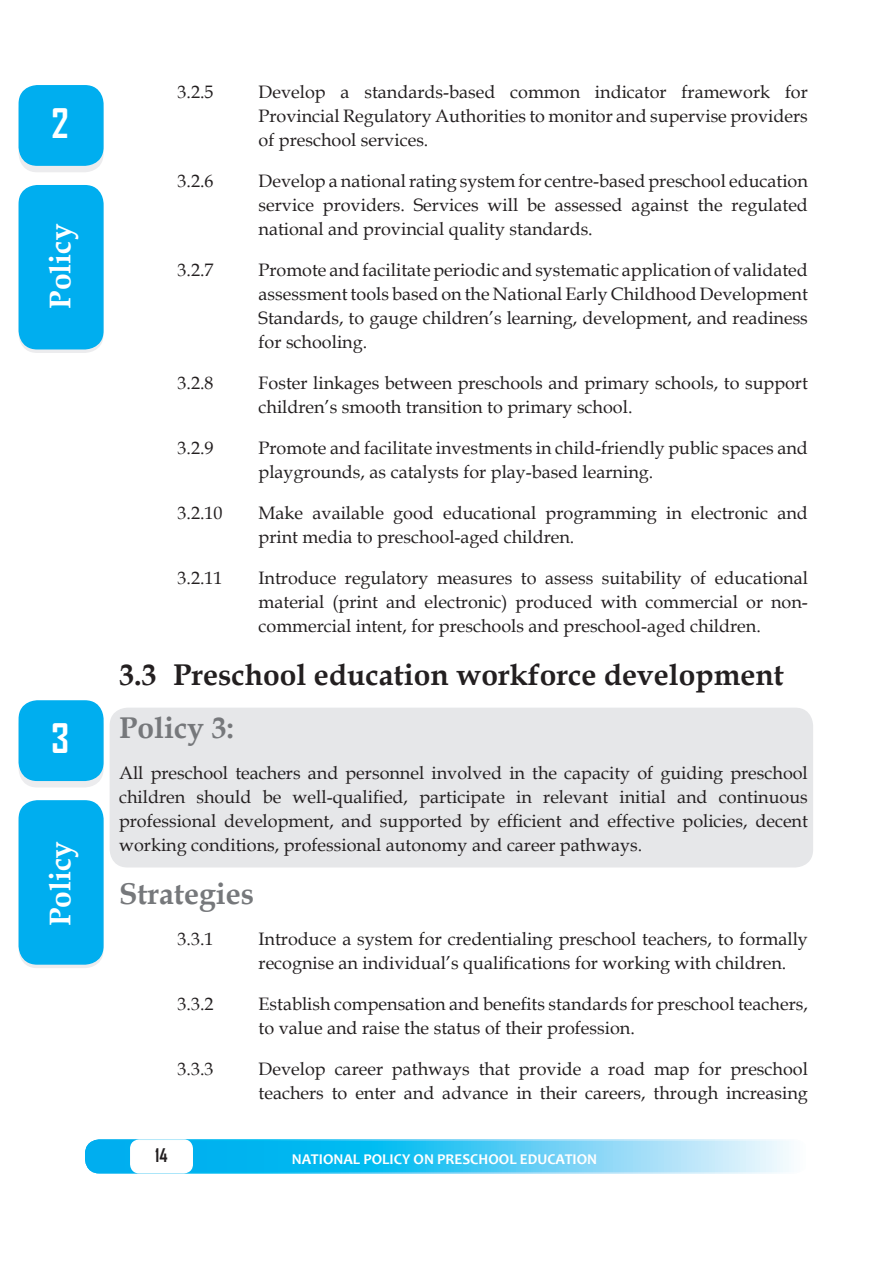
<style>
.page{position:relative;width:893px;height:1263px;background:#fff}
.page>*{position:absolute;margin:0;border:0;box-sizing:border-box;transform-origin:0 0}
.t1{font:700 39px "Agency FB";color:#fff}
.t2{font:700 30px "Book Antiqua";color:#231f20}
.t3{font:700 30px "Book Antiqua";color:#76787b}
.t4{font:700 30px "Book Antiqua";color:#fff}
.t5{font:18px/24px "Book Antiqua";color:#231f20}
.t6{font:700 18px "Agency FB";color:#231f20}
.t7{font:700 15px "Book Antiqua";color:#fff}
.t8{font:700 15px "Candara";color:#fff}
.s1{font-family:"Book Antiqua"}
</style>
<div class="page">
<div style="left:110px;top:708px;width:703px;height:159px;background:#e6e7e9;border-radius:18px"></div>
<svg style="left:86px;top:1142px;width:705px;height:31px;background:#51cbf4"></svg>
<div style="left:85px;top:1139px;width:723px;height:34px;border:2px solid #fff;border-radius:14px"></div>
<div style="left:131px;top:1140px;width:61px;height:33px;background:#fff;border-radius:9px"></div>
<div style="left:130px;top:1139px;width:63px;height:34px;border:2px solid #fff;border-radius:9px"></div>
<div style="left:19px;top:92px;width:84px;height:80px;background:#ececee;border-radius:18px"></div>
<div style="left:19px;top:91px;width:85px;height:81px;border:2px solid #ececee;border-radius:18px"></div>
<div style="left:19px;top:707px;width:84px;height:80px;background:#ececee;border-radius:18px"></div>
<div style="left:19px;top:707px;width:85px;height:80px;border:2px solid #ececee;border-radius:18px"></div>
<div style="left:19px;top:86px;width:84px;height:79px;background:#00aeef;border-radius:18px"></div>
<div style="left:19px;top:85px;width:85px;height:81px;border:2px solid #00aeef;border-radius:18px"></div>
<div style="left:19px;top:701px;width:84px;height:79px;background:#00aeef;border-radius:18px"></div>
<div style="left:19px;top:700px;width:85px;height:81px;border:2px solid #00aeef;border-radius:18px"></div>
<div style="left:19px;top:186px;width:84px;height:163px;background:#00aeef;border-radius:18px"></div>
<div style="left:19px;top:185px;width:85px;height:164px;border:2px solid #00aeef;border-radius:18px"></div>
<div style="left:19px;top:801px;width:84px;height:163px;background:#00aeef;border-radius:18px"></div>
<div style="left:19px;top:800px;width:85px;height:165px;border:2px solid #00aeef;border-radius:18px"></div>
<p class="t1" style="left:52px;top:99px;width:19px">2</p>
<p class="t4" style="left:40px;top:309px;width:86px;rotate:-90deg">Policy</p>
<p class="t1" style="left:51px;top:714px;width:19px">3</p>
<p class="t4" style="left:40px;top:926px;width:86px;rotate:-90deg">Policy</p>
<p class="t5" style="left:178px;top:80px;width:37px">3.2.5</p>
<p class="t5" style="left:259px;top:80px;width:551px;text-align:justify">Develop a standards-based common indicator framework for Provincial Regulatory Authorities to monitor and supervise providers of preschool services.</p>
<p class="t5" style="left:178px;top:169px;width:37px">3.2.6</p>
<p class="t5" style="left:259px;top:169px;width:551px;text-align:justify">Develop a national rating system for centre-based preschool education service providers. Services will be assessed against the regulated national and provincial quality standards.</p>
<p class="t5" style="left:178px;top:258px;width:37px">3.2.7</p>
<p class="t5" style="left:259px;top:258px;width:551px;text-align:justify">Promote and facilitate periodic and systematic application of validated assessment tools based on the National Early Childhood Development Standards, to gauge children’s learning, development, and readiness for schooling.</p>
<p class="t5" style="left:178px;top:371px;width:37px">3.2.8</p>
<p class="t5" style="left:259px;top:371px;width:551px">Foster linkages between preschools and primary schools, to support children’s smooth transition to primary school.</p>
<p class="t5" style="left:178px;top:436px;width:37px">3.2.9</p>
<p class="t5" style="left:259px;top:436px;width:551px">Promote and facilitate investments in child-friendly public spaces and playgrounds, as catalysts for play-based learning.</p>
<p class="t5" style="left:178px;top:501px;width:46px">3.2.10</p>
<p class="t5" style="left:259px;top:501px;width:551px">Make available good educational programming in electronic and print media to preschool-aged children.</p>
<p class="t5" style="left:178px;top:566px;width:46px">3.2.11</p>
<p class="t5" style="left:259px;top:566px;width:551px;text-align:justify">Introduce regulatory measures to assess suitability of educational material (print and electronic) produced with commercial or non&shy;commercial intent, for preschools and preschool-aged children.</p>
<p class="t2" style="left:119px;top:655px;width:666px">3.3 Preschool education workforce development</p>
<p class="t3" style="left:119px;top:708px;width:116px">Policy 3:</p>
<p class="t5" style="left:119px;top:761px;width:690px;text-align:justify">All preschool teachers and personnel involved in the capacity of guiding preschool children should be well-qualified, participate in relevant initial and continuous professional development, and supported by efficient and effective policies, decent working conditions, professional autonomy and career pathways.</p>
<p class="t3" style="left:119px;top:874px;width:136px">Strategies</p>
<p class="t5" style="left:178px;top:927px;width:37px">3.3.1</p>
<p class="t5" style="left:259px;top:927px;width:551px">Introduce a system for credentialing preschool teachers, to formally recognise an individual’s qualifications for working with children.</p>
<p class="t5" style="left:178px;top:992px;width:37px">3.3.2</p>
<p class="t5" style="left:259px;top:992px;width:551px">Establish compensation and benefits standards for preschool teachers, to value and raise the status of their profession.</p>
<p class="t5" style="left:178px;top:1057px;width:37px">3.3.3</p>
<p class="t5" style="left:259px;top:1057px;width:551px">Develop career pathways that provide a road map for preschool teachers to enter and advance in their careers, through increasing</p>
<p class="t6" style="left:153px;top:1144px;width:17px"><span class="s1">1</span>1 4</p>
<p class="t7" style="left:251px;top:1146px;width:377px">NATIONAL POLICY ON PRESCHOOL EDUCATION</p>
<p class="t8" style="left:292px;top:1150px;width:307px">NATIONAL POLICY ON PRESCHOOL EDUCATION</p>
</div>
